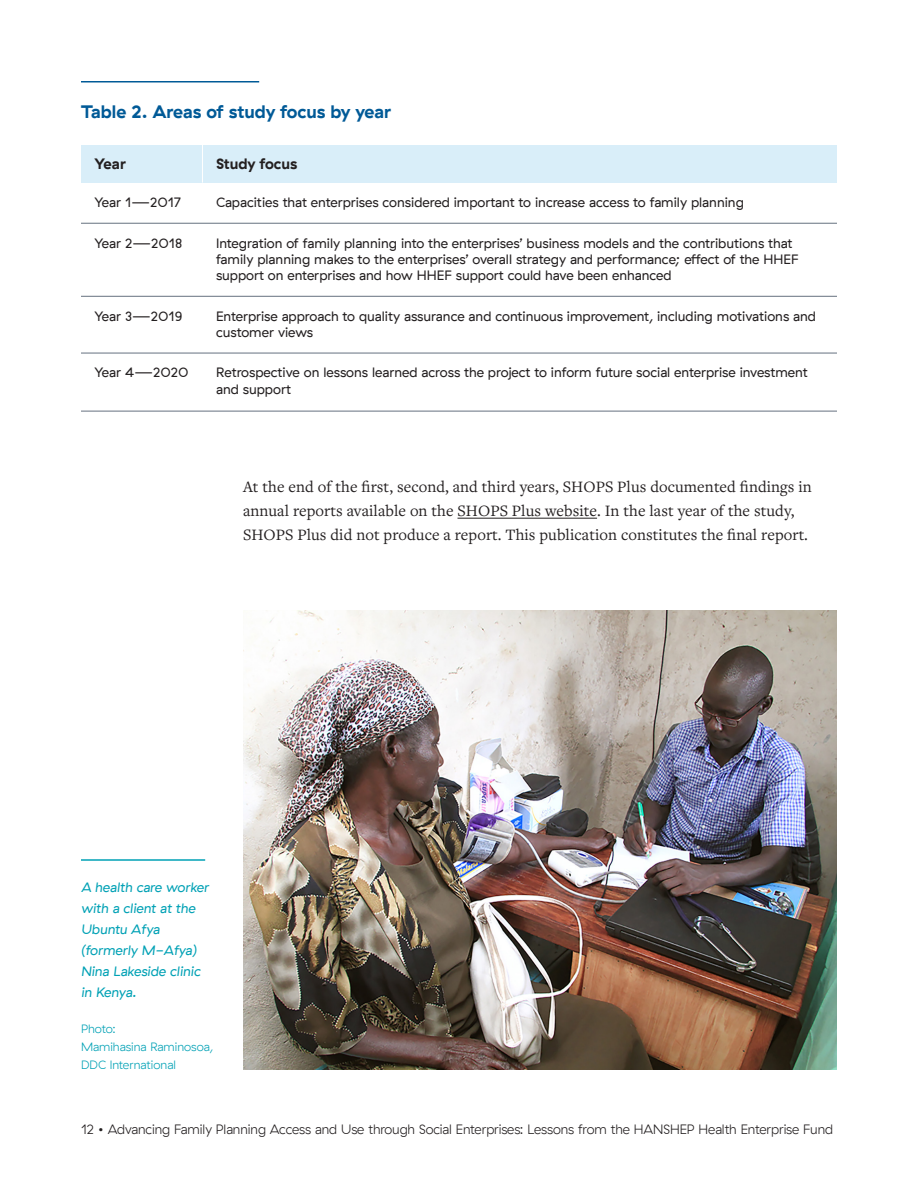
<style>
.page{position:relative;width:918px;height:1188px;background:#fff}
.page>*{position:absolute;margin:0;border:0;box-sizing:border-box;transform-origin:0 0}
.t1{font:700 18px "GT Haptik";color:#005a97}
.t2{font:16.5px/24px "Freight Text Pro";letter-spacing:.005em;color:#231f20}
.t3{font:700 15px "GT Haptik";color:#231f20}
.t4{font:13.5px/16.2px "GT Haptik";color:#231f20}
.t5{font:300 13.5px "GT Haptik";letter-spacing:-.005em;color:#231f20}
.t6{font:italic 13.5px/21px "GT Haptik";color:#00a1b5}
.t7{font:300 12px/18px "GT Haptik";color:#00a1b5}
</style>
<div class="page">
<hr style="left:81px;top:223px;width:756px;height:1px;background:#65717f">
<hr style="left:81px;top:81px;width:178px;height:1px;background:#005a97">
<div style="left:81px;top:145px;width:756px;height:38px;background:#d9eef9"></div>
<hr style="left:202px;top:145px;width:1px;height:38px;background:#fff">
<hr style="left:81px;top:296px;width:756px;height:1px;background:#65717f">
<hr style="left:81px;top:353px;width:756px;height:1px;background:#65717f">
<hr style="left:81px;top:411px;width:756px;height:1px;background:#65717f">
<hr style="left:458px;top:518px;width:139px;height:1px;background:#231f20">
<img style="left:243px;top:610px;width:594px;height:459px">
<hr style="left:81px;top:859px;width:124px;height:2px;background:#00a1b5">
<p class="t1" style="left:81px;top:101px;width:312px">Table 2. Areas of study focus by year</p>
<p class="t3" style="left:94px;top:154px;width:33px">Year</p>
<p class="t3" style="left:216px;top:154px;width:83px">Study focus</p>
<p class="t4" style="left:94px;top:194px;width:88px">Year 1—2017</p>
<p class="t4" style="left:216px;top:194px;width:530px">Capacities that enterprises considered important to increase access to family planning</p>
<p class="t4" style="left:94px;top:235px;width:89px">Year 2—2018</p>
<p class="t4" style="left:216px;top:235px;width:584px">Integration of family planning into the enterprises’ business models and the contributions that family planning makes to the enterprises’ overall strategy and performance; effect of the HHEF support on enterprises and how HHEF support could have been enhanced</p>
<p class="t4" style="left:216px;top:308px;width:602px">Enterprise approach to quality assurance and continuous improvement, including motivations and customer views</p>
<p class="t4" style="left:216px;top:365px;width:593px">Retrospective on lessons learned across the project to inform future social enterprise investment and support</p>
<p class="t4" style="left:94px;top:308px;width:89px">Year 3—2019</p>
<p class="t4" style="left:94px;top:365px;width:96px">Year 4—2020</p>
<p class="t2" style="left:243px;top:474px;width:570px">At the end of the first, second, and third years, SHOPS Plus documented findings in annual reports available on the SHOPS Plus website. In the last year of the study,<br>SHOPS Plus did not produce a report. This publication constitutes the final report.</p>
<p class="t6" style="left:81px;top:877px;width:129px">A health care worker with a client at the<br>Ubuntu Afya (formerly M-Afya)<br>Nina Lakeside clinic in Kenya.</p>
<p class="t7" style="left:81px;top:1020px;width:36px">Photo:</p>
<p class="t7" style="left:81px;top:1038px;width:133px">Mamihasina Raminosoa,<br>DDC International</p>
<p class="t5" style="left:81px;top:1122px;width:754px">12 • Advancing Family Planning Access and Use through Social Enterprises: Lessons from the HANSHEP Health Enterprise Fund</p>
</div>
